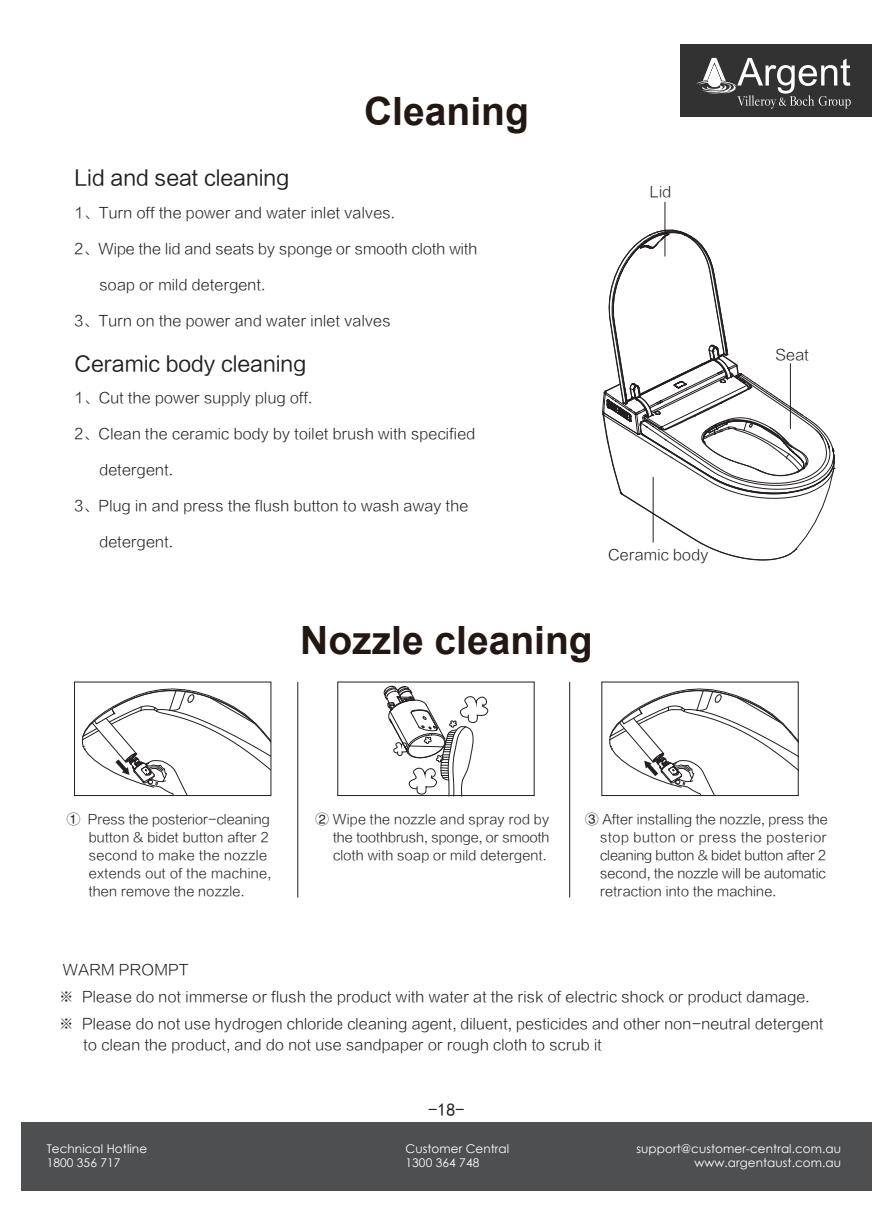
<style>
.page{position:relative;width:893px;height:1212px;background:#fff}
.page>*{position:absolute;margin:0;border:0;box-sizing:border-box;transform-origin:0 0}
.t1{font:700 39px "Arial";color:#221713}
.t2{font:21px "FZLTHK GBK1 0";color:#231f20}
.t3{font:18px "Sim Hei";color:#231f20}
.t4{font:15px/27px "FZLTXHK";color:#231f20}
.t5{font:13.5px/18px "FZLTXHK";color:#231f20}
.t6{font:12px/14.4px "Century Gothic";letter-spacing:.005em;color:#fff}
</style>
<div class="page">
<div style="left:680px;top:44px;width:192px;height:72px;background:#333233"></div>
<svg style="left:696px;top:58px;width:155px;height:51px"></svg>
<div style="left:21px;top:1123px;width:851px;height:68px;background:#4e4f50"></div>
<svg style="left:602px;top:230px;width:233px;height:330px"></svg>
<hr style="left:790px;top:363px;width:1px;height:66px;background:#231f20">
<hr style="left:665px;top:202px;width:1px;height:54px;background:#231f20">
<hr style="left:653px;top:477px;width:1px;height:65px;background:#231f20">
<svg style="left:384px;top:686px;width:105px;height:111px"></svg>
<hr style="left:297px;top:682px;width:1px;height:215px;background:#231f20">
<hr style="left:569px;top:682px;width:1px;height:215px;background:#231f20">
<svg style="left:82px;top:688px;width:190px;height:107px"></svg>
<div style="left:74px;top:682px;width:197px;height:114px;border:1px solid #231f20"></div>
<svg style="left:609px;top:688px;width:188px;height:106px"></svg>
<div style="left:601px;top:682px;width:198px;height:114px;border:1px solid #231f20"></div>
<div style="left:337px;top:682px;width:198px;height:114px;border:1px solid #231f20"></div>
<h1 class="t1" style="left:364px;top:85px;width:166px">Cleaning</h1>
<h2 class="t2" style="left:75px;top:166px;width:216px">Lid and seat cleaning</h2>
<p class="t4" style="left:75px;top:199px;width:323px">1、Turn off the power and water inlet valves.</p>
<p class="t4" style="left:75px;top:235px;width:405px">2、Wipe the lid and seats by sponge or smooth cloth with</p>
<p class="t4" style="left:99px;top:271px;width:168px">soap or mild detergent.</p>
<p class="t4" style="left:75px;top:307px;width:318px">3、Turn on the power and water inlet valves</p>
<h2 class="t2" style="left:75px;top:352px;width:233px">Ceramic body cleaning</h2>
<p class="t4" style="left:75px;top:385px;width:240px">1、Cut the power supply plug off.</p>
<p class="t4" style="left:75px;top:421px;width:402px">2、Clean the ceramic body by toilet brush with specified</p>
<p class="t4" style="left:99px;top:457px;width:76px">detergent.</p>
<p class="t4" style="left:75px;top:493px;width:396px">3、Plug in and press the flush button to wash away the</p>
<p class="t4" style="left:99px;top:529px;width:76px">detergent.</p>
<p class="t4" style="left:650px;top:179px;width:23px">Lid</p>
<p class="t4" style="left:608px;top:541px;width:102px">Ceramic body</p>
<h1 class="t1" style="left:300px;top:614px;width:294px">Nozzle cleaning</h1>
<p class="t4" style="left:775px;top:342px;width:35px">Seat</p>
<p class="t5" style="left:89px;top:811px;width:184px;text-indent:-22px">① Press the posterior-cleaning button &amp; bidet button after 2 second to make the nozzle extends out of the machine, then remove the nozzle.</p>
<p class="t5" style="left:600px;top:811px;width:229px;text-indent:-15px">③ After installing the nozzle, press the stop button or press the posterior cleaning button &amp; bidet button after 2 second, the nozzle will be automatic retraction into the machine.</p>
<p class="t5" style="left:333px;top:811px;width:218px;text-align:justify;text-indent:-17px">② Wipe the nozzle and spray rod by the toothbrush, sponge, or smooth cloth with soap or mild detergent.</p>
<p class="t4" style="left:59px;top:957px;width:767px">WARM PROMPT<br>※ Please do not immerse or flush the product with water at the risk of electric shock or product damage. ※ Please do not use hydrogen chloride cleaning agent, diluent, pesticides and other non-neutral detergent</p>
<p class="t4" style="left:84px;top:1032px;width:520px">to clean the product, and do not use sandpaper or rough cloth to scrub it</p>
<p class="t3" style="left:428px;top:1101px;width:37px">-18-</p>
<p class="t6" style="left:47px;top:1141px;width:102px">Technical Hotline<br>1800 356 717</p>
<p class="t6" style="left:406px;top:1141px;width:105px">Customer Central<br>1300 364 748</p>
<p class="t6" style="left:636px;top:1141px;width:206px;text-align:right">support@customer-central.com.au www.argentaust.com.au</p>
</div>
